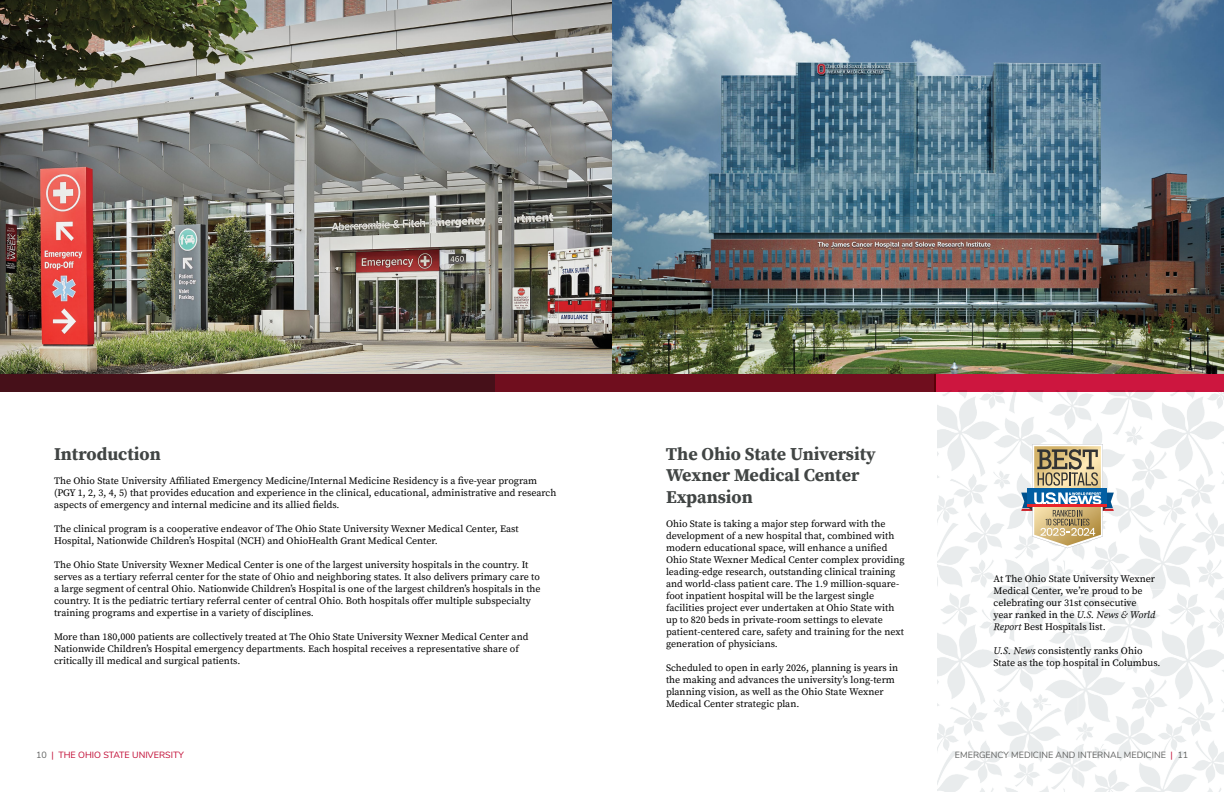
<style>
.page{position:relative;width:1224px;height:792px;background:#fff}
.page>*{position:absolute;margin:0;border:0;box-sizing:border-box;transform-origin:0 0}
.t1{font:18px/21.6px "Buckeye Serif 2 Bold 2";color:#414544}
.t2{font:10px/12px "Buckeye Serif 2 Regular 2";color:#000}
.t3{font:10px/12px "Buckeye Serif 2";color:#000}
.t4{font:9px "Buckeye Sans 2";color:#606160}
.t5{font:9px "Buckeye Sans 2";color:#c00630}
.s1{font-family:"Buckeye Serif 2 Regular 2"}
.s2{font-family:"Buckeye Serif 2"}
.s3{font-family:"Buckeye Serif 2";font-weight:700}
.s4{font-family:"Buckeye Serif 2";font-style:italic}
.s5{color:#606160}
.s6{color:#c00630}
</style>
<div class="page">
<img style="left:937px;top:392px;width:287px;height:400px">
<img style="left:0;top:0;width:1224px;height:374px">
<div style="left:0;top:374px;width:495px;height:18px;background:#461019"></div>
<div style="left:495px;top:374px;width:441px;height:18px;background:#700e1e"></div>
<div style="left:934px;top:374px;width:290px;height:18px;background:#cd163f"></div>
<svg style="left:1021px;top:444px;width:93px;height:104px"></svg>
<hr style="left:1028px;top:504px;width:79px;height:1px;background:#fff">
<hr style="left:1028px;top:505px;width:79px;height:2px;background:#e92429">
<h1 class="t1" style="left:54px;top:444px;width:108px">Introduction</h1>
<p class="t3" style="left:54px;top:475px;width:504px">The Ohio State University Affiliated Emergency Medicine/Internal Medicine Residency is a five-year program <span class="s1">(PGY 1, 2, 3, 4, 5) that provides education and experience in the clinical, educational, administrative and research </span>aspects of emergency and internal medicine and its allied fields.</p>
<p class="t2" style="left:54px;top:523px;width:466px">The clinical program is a cooperative endeavor of The Ohio State University Wexner Medical Center, East<br>Hospital, Nationwide Children’s Hospital (NCH) and OhioHealth Grant Medical Center.</p>
<p class="t2" style="left:54px;top:559px;width:488px">The Ohio State University Wexner Medical Center is one of the largest university hospitals in the country. It serves as a tertiary referral center for the state of Ohio and neighboring states. It also delivers primary care to a large segment of central Ohio. Nationwide Children’s Hospital is one of the largest children’s hospitals in the <span class="s2">country. It is the pediatric tertiary referral center of central Ohio. Both hospitals offer multiple subspecialty </span>training programs and expertise in a variety of disciplines.</p>
<p class="t2" style="left:54px;top:631px;width:476px">More than 180,000 patients are collectively treated at The Ohio State University Wexner Medical Center and<br>Nationwide Children’s Hospital emergency departments. Each hospital receives a representative share of critically ill medical and surgical patients.</p>
<h1 class="t1" style="left:666px;top:444px;width:211px">The Ohio State University<br><span class="s3">Wexner Medical Center<br></span>Expansion</h1>
<p class="t2" style="left:666px;top:518px;width:240px">Ohio State is taking a major step forward with the development of a new hospital that, combined with <span class="s2">modern educational space, will enhance a unified </span>Ohio State Wexner Medical Center complex providing leading-edge research, outstanding clinical training and world-class patient care. The 1.9 million-square&shy;foot inpatient hospital will be the largest single facilities project ever undertaken at Ohio State with up to 820 beds in private-room settings to elevate patient-centered care, safety and training for the next generation of physicians.</p>
<p class="t2" style="left:666px;top:662px;width:234px">Scheduled to open in early 2026, planning is years in the making and advances the university’s long-term planning vision, as well as the Ohio State Wexner Medical Center strategic plan.</p>
<p class="t2" style="left:994px;top:573px;width:163px">At The Ohio State University Wexner Medical Center, we’re proud to be celebrating our 31st consecutive year ranked in the <span class="s4">U.S. News &amp; World Report</span> <span class="s2">Best Hospitals list.</span></p>
<p class="t2" style="left:994px;top:645px;width:168px"><span class="s4">U.S. News</span> consistently ranks Ohio<br>State as the top hospital in Columbus.</p>
<p class="t5" style="left:36px;top:749px;width:150px"><span class="s5">10</span> | THE OHIO STATE UNIVERSITY</p>
<p class="t4" style="left:955px;top:749px;width:235px">EMERGENCY MEDICINE AND INTERNAL MEDICINE <span class="s6">|</span> 11</p>
</div>
